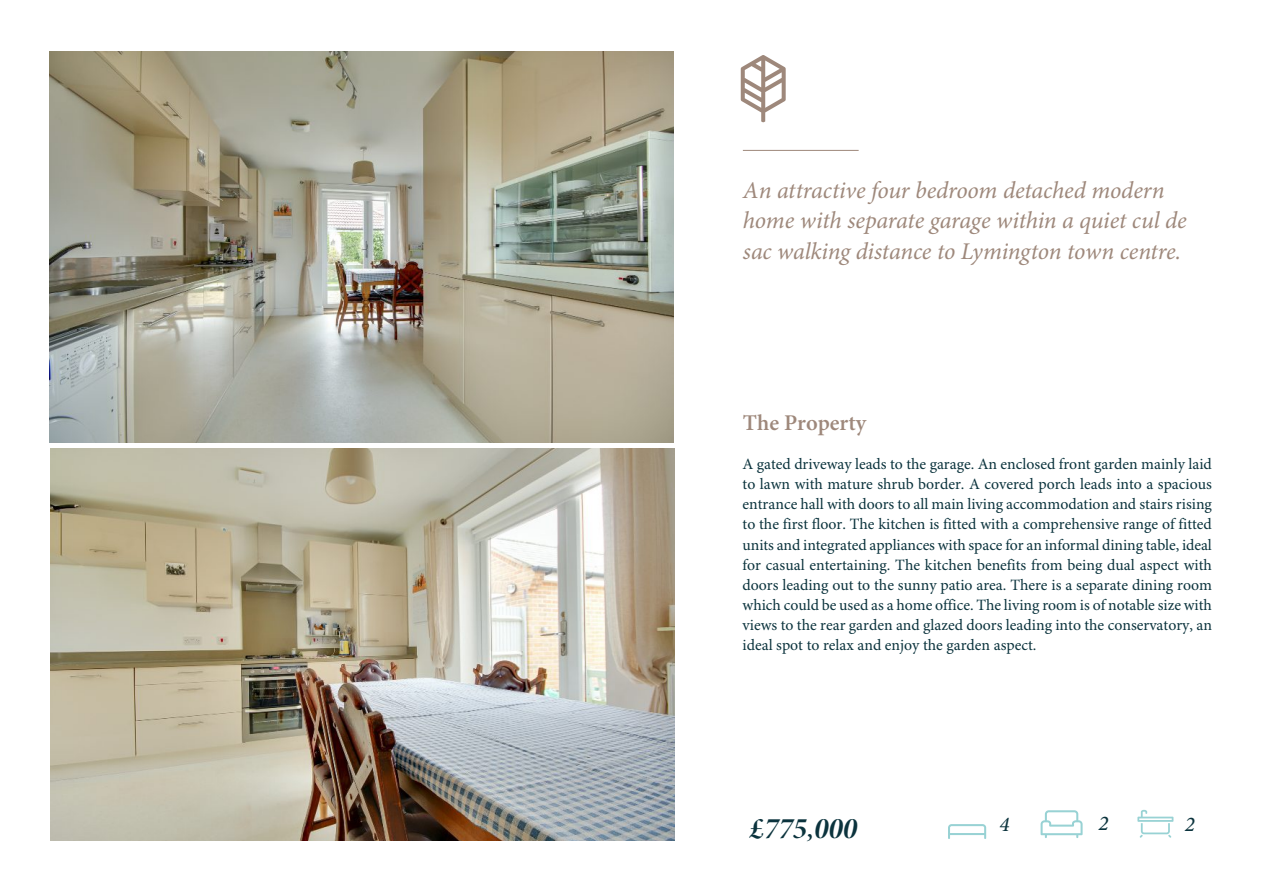
<style>
.page{position:relative;width:1263px;height:893px;background:#fff}
.page>*{position:absolute;margin:0;border:0;box-sizing:border-box;transform-origin:0 0}
.t1{font:30px "Minion Pro Bold It Disp";color:#0b333d}
.t2{font:italic 24px/30.8px "Minion Pro";letter-spacing:-.01em;color:#9e887b}
.t3{font:600 22.5px "Minion Pro";color:#9e887b}
.t4{font:italic 500 21px "Minion Pro";color:#0b333d}
.t5{font:15.75px/20.1px "Minion Pro";color:#0b333d;text-align:justify}
</style>
<div class="page">
<hr style="left:743px;top:150px;width:116px;height:1px;background:#9e887b">
<svg style="left:741px;top:55px;width:45px;height:67px"></svg>
<svg style="left:1137px;top:810px;width:36px;height:28px"></svg>
<svg style="left:1040px;top:810px;width:42px;height:28px"></svg>
<svg style="left:948px;top:824px;width:38px;height:15px"></svg>
<hr style="left:949px;top:833px;width:36px;height:2px;background:#98d2d4">
<img style="left:51px;top:448px;width:623px;height:392px">
<img style="left:49px;top:51px;width:624px;height:392px">
<h2 class="t2" style="left:743px;top:177px;width:445px">An attractive four bedroom detached modern home with separate garage within a quiet cul de sac walking distance to Lymington town centre.</h2>
<h3 class="t3" style="left:743px;top:413px;width:125px">The Property</h3>
<p class="t5" style="left:742px;top:455px;width:471px">A gated driveway leads to the garage. An enclosed front garden mainly laid to lawn with mature shrub border. A covered porch leads into a spacious entrance hall with doors to all main living accommodation and stairs rising to the first floor. The kitchen is fitted with a comprehensive range of fitted units and integrated appliances with space for an informal dining table, ideal for casual entertaining. The kitchen benefits from being dual aspect with doors leading out to the sunny patio area. There is a separate dining room which could be used as a home office. The living room is of notable size with views to the rear garden and glazed doors leading into the conservatory, an ideal spot to relax and enjoy the garden aspect.</p>
<h1 class="t1" style="left:750px;top:816px;width:109px">£775,000</h1>
<h3 class="t4" style="left:1000px;top:816px;width:12px">4</h3>
<h3 class="t4" style="left:1099px;top:815px;width:12px">2</h3>
<h3 class="t4" style="left:1185px;top:815px;width:12px">2</h3>
</div>
